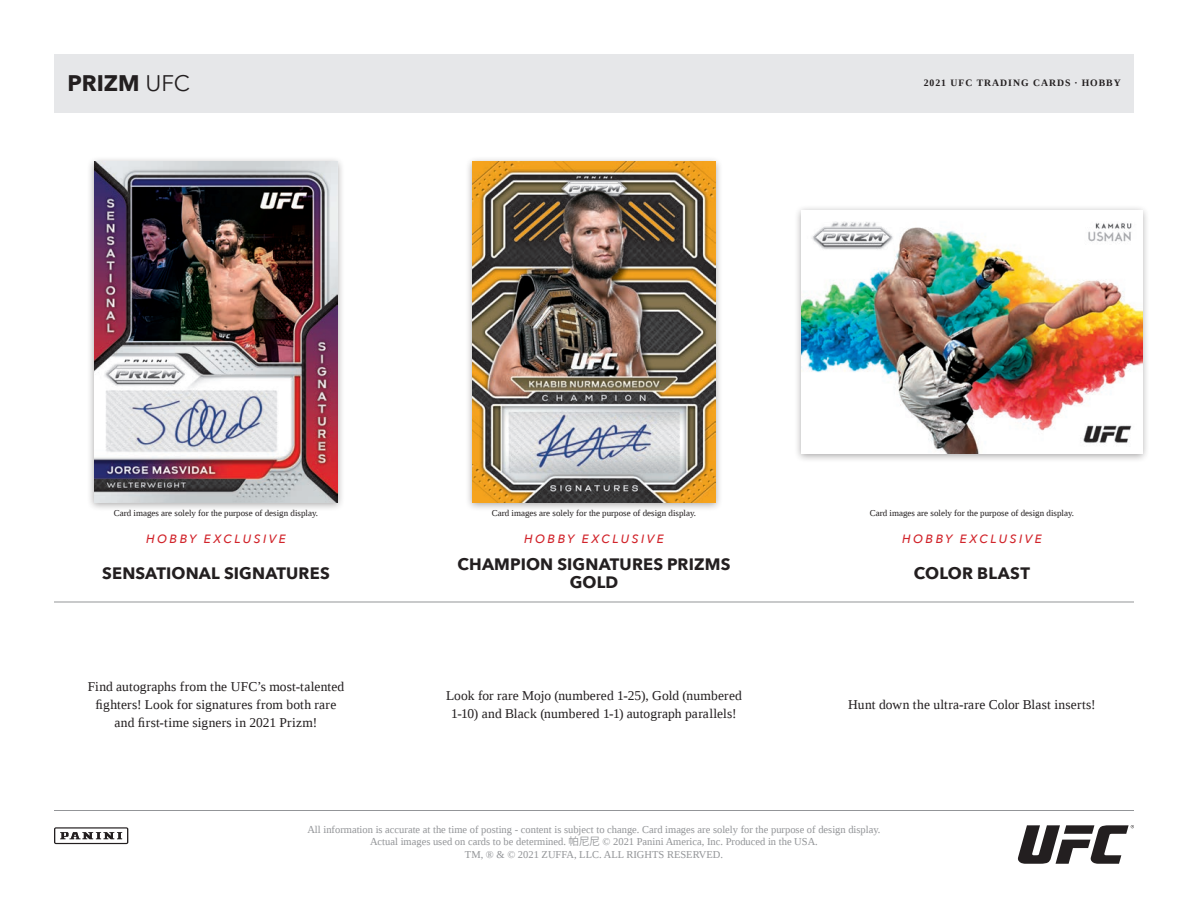
<style>
.page{position:relative;width:1188px;height:918px;background:#fff}
.page>*{position:absolute;margin:0;border:0;box-sizing:border-box;transform-origin:0 0}
.t1{font:700 22.5px "Avenir Next";color:#231f20}
.t2{font:700 16.5px/18px "Avenir Next";letter-spacing:.01em;color:#231f20;text-align:center}
.t3{font:13.5px/18px "Liberation Serif";letter-spacing:.01em;color:#231f20;text-align:center}
.t4{font:italic 500 12px "Avenir Next";letter-spacing:.205em;color:#d1232a}
.t5{font:10.5px/12.6px "Liberation Serif";color:#939598;text-align:center}
.t6{font:700 9.75px "Liberation Serif";letter-spacing:.1em;color:#231f20}
.t7{font:9px "Liberation Serif";color:#231f20}
.s1{font-weight:400}
.s2{font-family:"Koz Go Pr 6 N"}
</style>
<div class="page">
<hr style="left:54px;top:602px;width:1080px;height:1px;background:#939598">
<div style="left:87px;top:157px;width:258px;height:355px;background:#231f20;opacity:.4"></div>
<img style="left:94px;top:162px;width:243px;height:340px">
<div style="left:465px;top:156px;width:258px;height:356px;background:#231f20;opacity:.4"></div>
<img style="left:472px;top:162px;width:244px;height:340px">
<div style="left:795px;top:205px;width:355px;height:258px;background:#231f20;opacity:.4"></div>
<img style="left:802px;top:210px;width:340px;height:243px">
<hr style="left:54px;top:810px;width:1080px;height:1px;background:#939598">
<svg style="left:54px;top:827px;width:74px;height:17px"></svg>
<svg style="left:1018px;top:825px;width:116px;height:39px"></svg>
<div style="left:54px;top:54px;width:1080px;height:58px;background:#e6e7e9"></div>
<p class="t1" style="left:68px;top:64px;width:124px">PRIZM <span class="s1">UFC</span></p>
<p class="t6" style="left:924px;top:77px;width:199px">2021 UFC TRADING CARDS · HOBBY</p>
<p class="t7" style="left:114px;top:507px;width:206px">Card images are solely for the purpose of design display.</p>
<p class="t7" style="left:492px;top:507px;width:206px">Card images are solely for the purpose of design display.</p>
<p class="t7" style="left:870px;top:507px;width:206px">Card images are solely for the purpose of design display.</p>
<p class="t4" style="left:146px;top:531px;width:141px">HOBBY EXCLUSIVE</p>
<p class="t4" style="left:524px;top:531px;width:141px">HOBBY EXCLUSIVE</p>
<p class="t4" style="left:902px;top:531px;width:141px">HOBBY EXCLUSIVE</p>
<p class="t2" style="left:102px;top:564px;width:229px">SENSATIONAL SIGNATURES</p>
<p class="t2" style="left:458px;top:555px;width:274px">CHAMPION SIGNATURES PRIZMS<br>GOLD</p>
<p class="t2" style="left:914px;top:564px;width:118px">COLOR BLAST</p>
<p class="t3" style="left:88px;top:678px;width:258px">Find autographs from the UFC’s most-talented fighters! Look for signatures from both rare and first-time signers in 2021 Prizm!</p>
<p class="t3" style="left:446px;top:687px;width:297px">Look for rare Mojo (numbered 1-25), Gold (numbered<br>1-10) and Black (numbered 1-1) autograph parallels!</p>
<p class="t3" style="left:848px;top:696px;width:249px">Hunt down the ultra-rare Color Blast inserts!</p>
<p class="t5" style="left:307px;top:823px;width:575px">All information is accurate at the time of posting - content is subject to change. Card images are solely for the purpose of design display.<br>Actual images used on cards to be determined. <span class="s2">帕尼尼</span> © 2021 Panini America, Inc. Produced in the USA.<br>TM, ® &amp; © 2021 ZUFFA, LLC. ALL RIGHTS RESERVED.</p>
</div>
